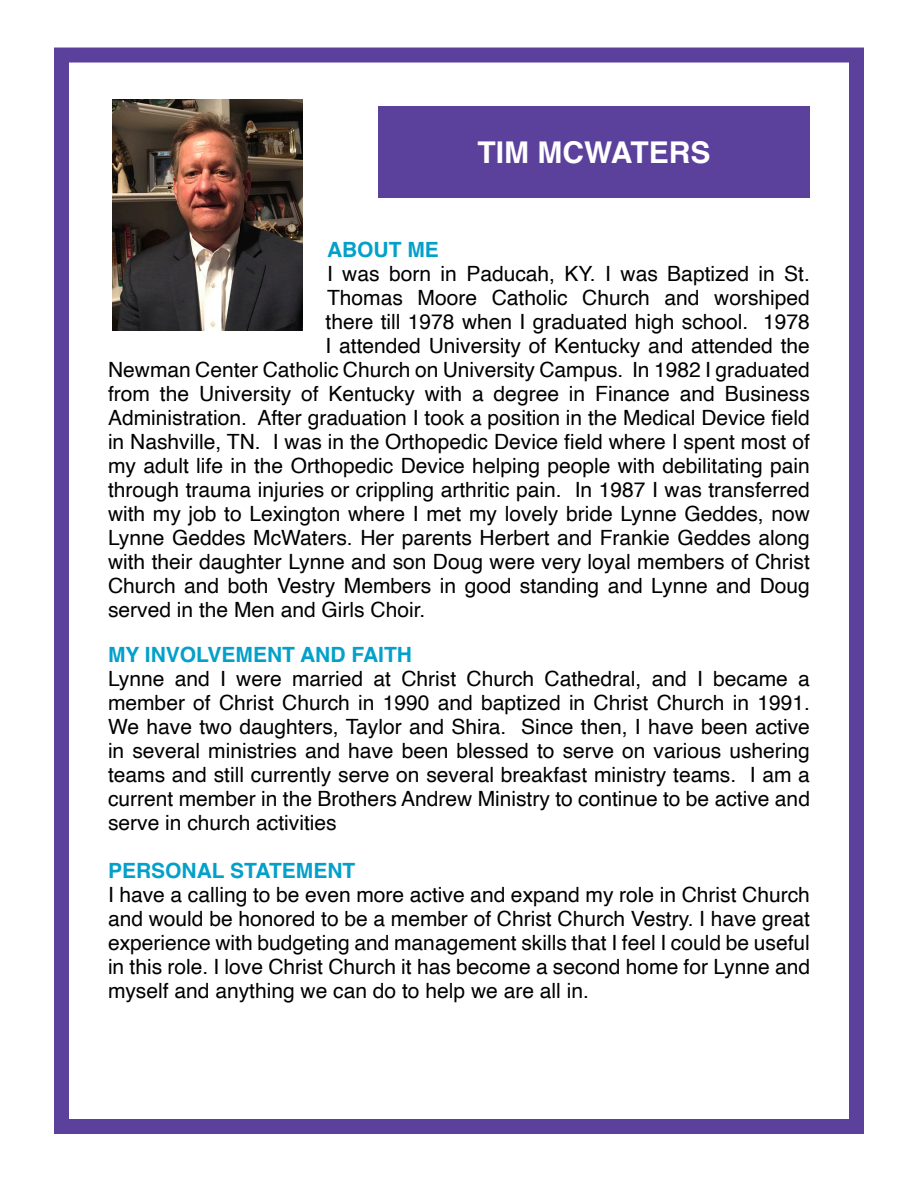
<style>
.page{position:relative;width:918px;height:1188px;background:#fff}
.page>*{position:absolute;margin:0;border:0;box-sizing:border-box;transform-origin:0 0}
.t1{font:700 30px "Helvetica";color:#fff}
.t2{font:21px/24px "Helvetica";color:#000;text-align:justify}
.t3{font:700 21px "Helvetica";color:#03a0c9}
</style>
<div class="page">
<div style="left:54px;top:48px;width:810px;height:1086px;border:15px solid #5b419c"></div>
<div style="left:378px;top:106px;width:432px;height:91px;background:#5b419c"></div>
<img style="left:112px;top:99px;width:191px;height:231px">
<p class="t1" style="left:478px;top:134px;width:234px">TIM MCWATERS</p>
<p class="t3" style="left:327px;top:236px;width:113px">ABOUT ME</p>
<p class="t2" style="left:327px;top:262px;width:484px">I was born in Paducah, KY. I was Baptized in St.</p>
<p class="t2" style="left:327px;top:286px;width:484px">Thomas Moore Catholic Church and worshiped</p>
<p class="t2" style="left:326px;top:310px;width:486px">there till 1978 when I graduated high school. 1978</p>
<p class="t2" style="left:326px;top:334px;width:486px">I attended University of Kentucky and attended the</p>
<p class="t2" style="left:108px;top:358px;width:703px">Newman Center Catholic Church on University Campus. In 1982 I graduated</p>
<p class="t2" style="left:108px;top:382px;width:703px">from the University of Kentucky with a degree in Finance and Business</p>
<p class="t2" style="left:108px;top:406px;width:703px">Administration. After graduation I took a position in the Medical Device field</p>
<p class="t2" style="left:108px;top:430px;width:703px">in Nashville, TN. I was in the Orthopedic Device field where I spent most of</p>
<p class="t2" style="left:108px;top:454px;width:703px">my adult life in the Orthopedic Device helping people with debilitating pain</p>
<p class="t2" style="left:108px;top:478px;width:703px">through trauma injuries or crippling arthritic pain. In 1987 I was transferred</p>
<p class="t2" style="left:108px;top:502px;width:703px">with my job to Lexington where I met my lovely bride Lynne Geddes, now</p>
<p class="t2" style="left:108px;top:526px;width:703px">Lynne Geddes McWaters. Her parents Herbert and Frankie Geddes along</p>
<p class="t2" style="left:108px;top:550px;width:703px">with their daughter Lynne and son Doug were very loyal members of Christ</p>
<p class="t2" style="left:108px;top:574px;width:703px">Church and both Vestry Members in good standing and Lynne and Doug</p>
<p class="t2" style="left:108px;top:598px;width:319px">served in the Men and Girls Choir.</p>
<p class="t3" style="left:108px;top:641px;width:306px">MY INVOLVEMENT AND FAITH</p>
<p class="t2" style="left:108px;top:667px;width:704px">Lynne and I were married at Christ Church Cathedral, and I became a member of Christ Church in 1990 and baptized in Christ Church in 1991.<br>We have two daughters, Taylor and Shira. Since then, I have been active in several ministries and have been blessed to serve on various ushering teams and still currently serve on several breakfast ministry teams. I am a current member in the Brothers Andrew Ministry to continue to be active and serve in church activities</p>
<p class="t3" style="left:108px;top:857px;width:249px">PERSONAL STATEMENT</p>
<p class="t2" style="left:108px;top:883px;width:704px">I have a calling to be even more active and expand my role in Christ Church and would be honored to be a member of Christ Church Vestry. I have great experience with budgeting and management skills that I feel I could be useful in this role. I love Christ Church it has become a second home for Lynne and myself and anything we can do to help we are all in.</p>
</div>
